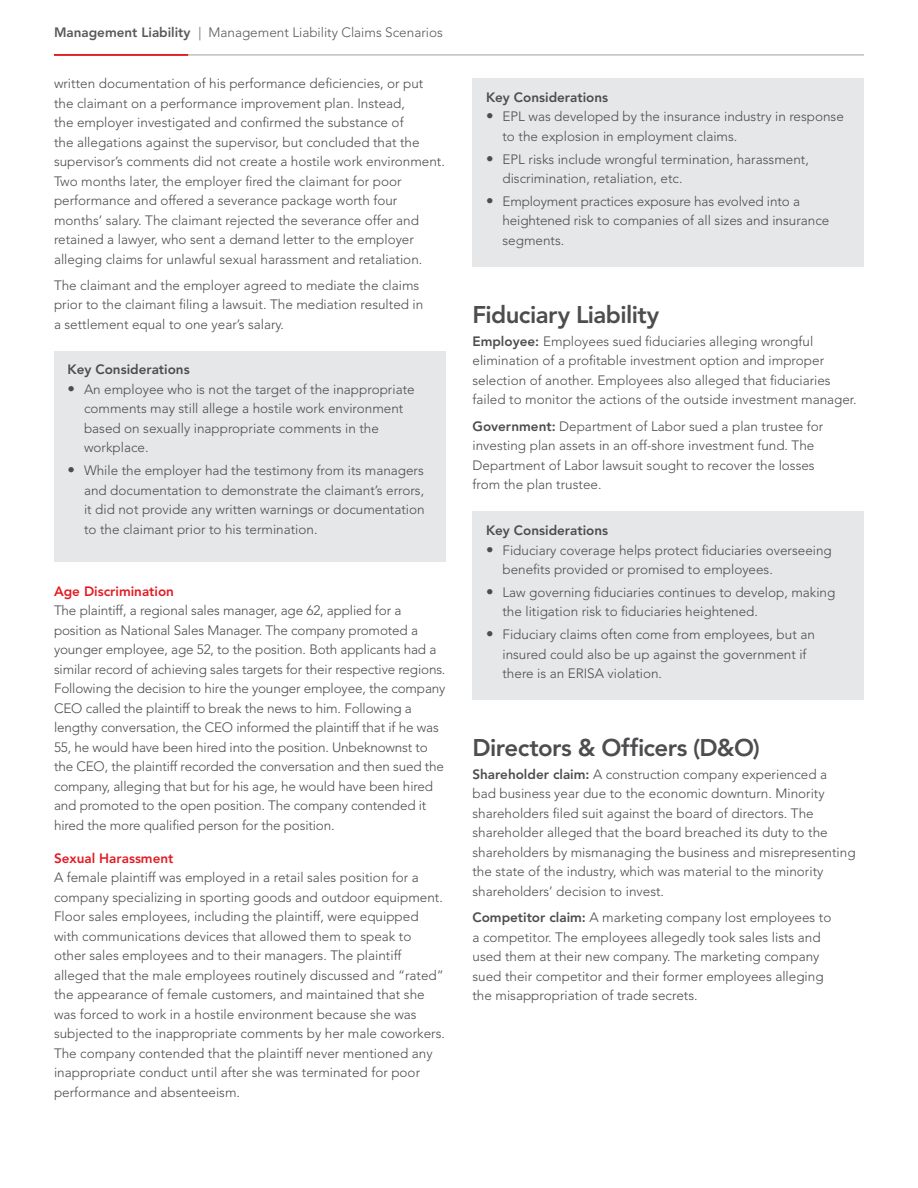
<style>
.page{position:relative;width:918px;height:1188px;background:#fff}
.page>*{position:absolute;margin:0;border:0;box-sizing:border-box;transform-origin:0 0}
.t1{font:800 24px "Avenir LT Std";letter-spacing:-.025em;color:#4d4d4f}
.t2{font:300 13.5px/19.5px "Avenir LT Std";color:#4d4d4f}
.t3{font:300 13.5px "Avenir LT Std";color:#585959}
.t4{font:800 13.5px "Avenir LT Std";color:#4d4d4f}
.t5{font:800 13.5px "Avenir LT Std";color:#e31b23}
.s1{font-weight:800}
.s2{font-weight:800;font-size:15px}
</style>
<div class="page">
<div style="left:54px;top:351px;width:392px;height:210px;background:#e6e7e8"></div>
<div style="left:472px;top:78px;width:392px;height:189px;background:#e6e7e8"></div>
<div style="left:472px;top:511px;width:392px;height:189px;background:#e6e7e8"></div>
<hr style="left:54px;top:55px;width:810px;height:1px;background:#9fa1a4">
<hr style="left:54px;top:54px;width:134px;height:2px;background:#e31b23">
<p class="t3" style="left:54px;top:25px;width:390px"><span class="s1">Management Liability</span> | Management Liability Claims Scenarios</p>
<p class="t2" style="left:54px;top:74px;width:392px">written documentation of his performance deficiencies, or put the claimant on a performance improvement plan. Instead,<br>the employer investigated and confirmed the substance of<br>the allegations against the supervisor, but concluded that the supervisor’s comments did not create a hostile work environment.<br>Two months later, the employer fired the claimant for poor performance and offered a severance package worth four months’ salary. The claimant rejected the severance offer and retained a lawyer, who sent a demand letter to the employer alleging claims for unlawful sexual harassment and retaliation.</p>
<p class="t2" style="left:54px;top:276px;width:371px">The claimant and the employer agreed to mediate the claims prior to the claimant filing a lawsuit. The mediation resulted in a settlement equal to one year’s salary.</p>
<p class="t4" style="left:68px;top:362px;width:124px">Key Considerations</p>
<p class="t2" style="left:84px;top:380px;width:332px;text-indent:-16px"><span class="s2">•</span> An employee who is not the target of the inappropriate comments may still allege a hostile work environment based on sexually inappropriate comments in the workplace.</p>
<p class="t2" style="left:84px;top:461px;width:342px;text-align:justify;text-indent:-16px"><span class="s2">•</span> While the employer had the testimony from its managers and documentation to demonstrate the claimant’s errors, it did not provide any written warnings or documentation to the claimant prior to his termination.</p>
<p class="t5" style="left:54px;top:583px;width:122px">Age Discrimination</p>
<p class="t2" style="left:54px;top:601px;width:393px">The plaintiff, a regional sales manager, age 62, applied for a position as National Sales Manager. The company promoted a younger employee, age 52, to the position. Both applicants had a similar record of achieving sales targets for their respective regions.<br>Following the decision to hire the younger employee, the company CEO called the plaintiff to break the news to him. Following a lengthy conversation, the CEO informed the plaintiff that if he was 55, he would have been hired into the position. Unbeknownst to the CEO, the plaintiff recorded the conversation and then sued the company, alleging that but for his age, he would have been hired and promoted to the open position. The company contended it hired the more qualified person for the position.</p>
<p class="t5" style="left:54px;top:850px;width:121px">Sexual Harassment</p>
<p class="t2" style="left:54px;top:868px;width:392px">A female plaintiff was employed in a retail sales position for a company specializing in sporting goods and outdoor equipment.<br>Floor sales employees, including the plaintiff, were equipped with communications devices that allowed them to speak to other sales employees and to their managers. The plaintiff alleged that the male employees routinely discussed and “rated” the appearance of female customers, and maintained that she was forced to work in a hostile environment because she was subjected to the inappropriate comments by her male coworkers.<br>The company contended that the plaintiff never mentioned any inappropriate conduct until after she was terminated for poor performance and absenteeism.</p>
<p class="t4" style="left:486px;top:89px;width:124px">Key Considerations</p>
<p class="t2" style="left:502px;top:107px;width:343px;text-indent:-16px"><span class="s2">•</span> EPL was developed by the insurance industry in response to the explosion in employment claims.</p>
<p class="t2" style="left:502px;top:149px;width:308px;text-indent:-16px"><span class="s2">•</span> EPL risks include wrongful termination, harassment, discrimination, retaliation, etc.</p>
<p class="t2" style="left:502px;top:192px;width:328px;text-indent:-16px"><span class="s2">•</span> Employment practices exposure has evolved into a heightened risk to companies of all sizes and insurance segments.</p>
<h1 class="t1" style="left:472px;top:301px;width:188px">Fiduciary Liability</h1>
<p class="t2" style="left:472px;top:332px;width:386px"><span class="s1">Employee:</span> Employees sued fiduciaries alleging wrongful elimination of a profitable investment option and improper selection of another. Employees also alleged that fiduciaries failed to monitor the actions of the outside investment manager.</p>
<p class="t2" style="left:472px;top:416px;width:352px"><span class="s1">Government:</span> Department of Labor sued a plan trustee for investing plan assets in an off-shore investment fund. The Department of Labor lawsuit sought to recover the losses from the plan trustee.</p>
<p class="t4" style="left:486px;top:522px;width:124px">Key Considerations</p>
<p class="t2" style="left:502px;top:540px;width:331px;text-indent:-16px"><span class="s2">•</span> Fiduciary coverage helps protect fiduciaries overseeing benefits provided or promised to employees.</p>
<p class="t2" style="left:502px;top:583px;width:334px;text-indent:-16px"><span class="s2">•</span> Law governing fiduciaries continues to develop, making the litigation risk to fiduciaries heightened.</p>
<p class="t2" style="left:502px;top:625px;width:314px;text-indent:-16px"><span class="s2">•</span> Fiduciary claims often come from employees, but an insured could also be up against the government if there is an ERISA violation.</p>
<h1 class="t1" style="left:472px;top:734px;width:289px">Directors &amp; Officers (D&amp;O)</h1>
<p class="t2" style="left:472px;top:765px;width:385px"><span class="s1">Shareholder claim:</span> A construction company experienced a<br>bad business year due to the economic downturn. Minority shareholders filed suit against the board of directors. The shareholder alleged that the board breached its duty to the shareholders by mismanaging the business and misrepresenting the state of the industry, which was material to the minority shareholders’ decision to invest.</p>
<p class="t2" style="left:472px;top:908px;width:360px"><span class="s1">Competitor claim:</span> A marketing company lost employees to a competitor. The employees allegedly took sales lists and used them at their new company. The marketing company sued their competitor and their former employees alleging the misappropriation of trade secrets.</p>
</div>
